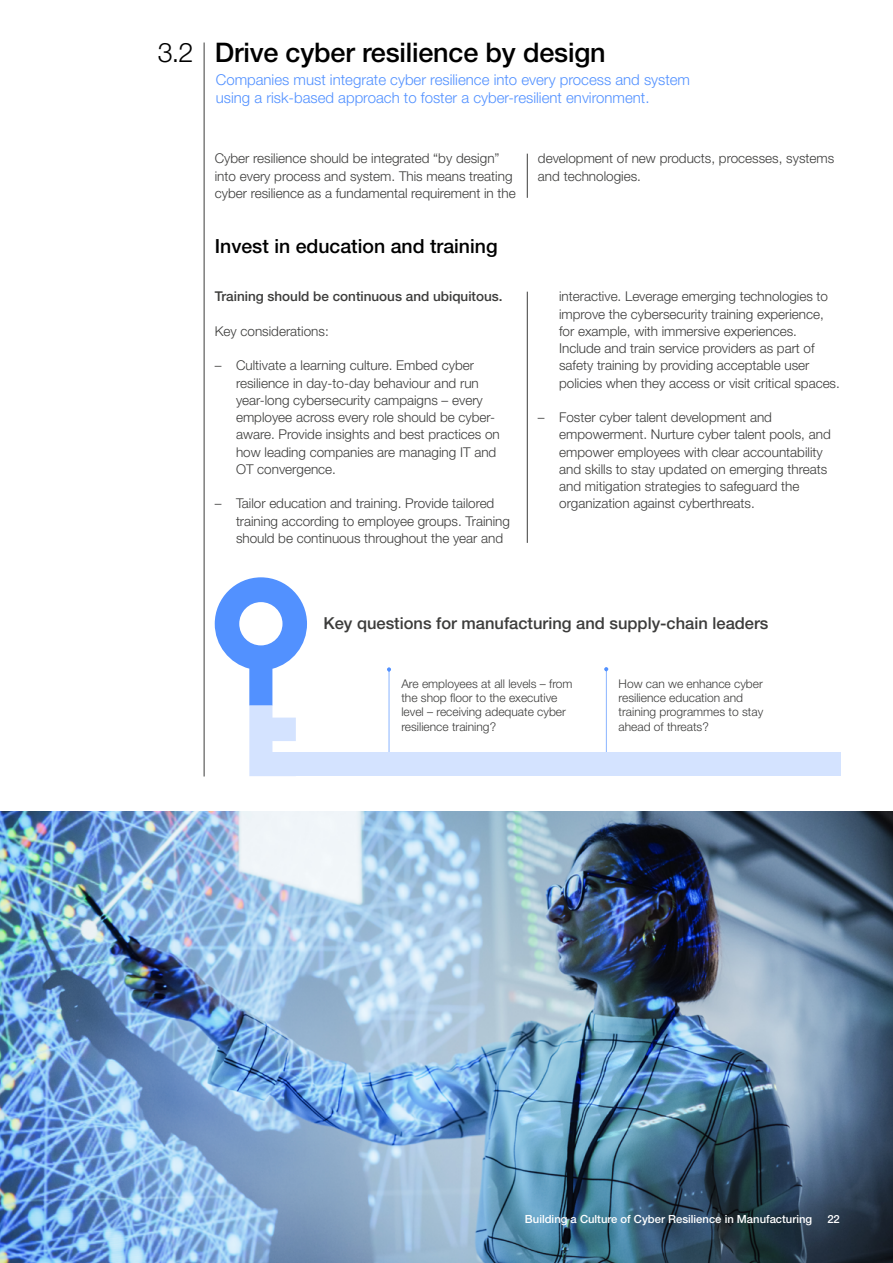
<style>
.page{position:relative;width:893px;height:1263px;background:#fff}
.page>*{position:absolute;margin:0;border:0;box-sizing:border-box;transform-origin:0 0}
.t1{font:500 27px "Helvetica Neue LT Pro";letter-spacing:-.005em;color:#000}
.t2{font:500 19.5px "Helvetica Neue LT Pro";color:#000}
.t3{font:500 16.5px "Helvetica Neue LT Pro";color:#3c3c3b}
.t4{font:300 15px/18px "Helvetica Neue LT Pro";color:#5291ff}
.t5{font:300 13.5px/17.2px "Helvetica Neue LT Pro";color:#3c3c3b}
.t6{font:500 13.5px "Helvetica Neue LT Pro";color:#3c3c3b}
.t7{font:300 12px/14.4px "Helvetica Neue LT Pro";color:#3c3c3b}
.t8{font:500 11.25px "Helvetica Neue LT Pro";color:#fff}
.s1{font-weight:300}
</style>
<div class="page">
<hr style="left:527px;top:154px;width:1px;height:44px;background:#3c3c3b">
<hr style="left:204px;top:43px;width:1px;height:733px;background:#3c3c3b">
<svg style="left:604px;top:667px;width:4px;height:4px"></svg>
<hr style="left:606px;top:669px;width:1px;height:85px;background:#5291ff">
<svg style="left:215px;top:577px;width:92px;height:199px"></svg>
<svg style="left:387px;top:667px;width:4px;height:4px"></svg>
<hr style="left:389px;top:669px;width:1px;height:86px;background:#5291ff">
<div style="left:264px;top:753px;width:576px;height:23px;background:#d4e3ff"></div>
<hr style="left:527px;top:292px;width:1px;height:251px;background:#3c3c3b">
<img style="left:0;top:811px;width:893px;height:452px">
<h1 class="t1" style="left:158px;top:36px;width:449px"><span class="s1">3.2</span> Drive cyber resilience by design</h1>
<p class="t4" style="left:216px;top:70px;width:476px">Companies must integrate cyber resilience into every process and system using a risk-based approach to foster a cyber-resilient environment.</p>
<p class="t5" style="left:215px;top:150px;width:303px">Cyber resilience should be integrated “by design” into every process and system. This means treating cyber resilience as a fundamental requirement in the</p>
<p class="t5" style="left:538px;top:150px;width:298px">development of new products, processes, systems and technologies.</p>
<h2 class="t2" style="left:215px;top:234px;width:284px">Invest in education and training</h2>
<p class="t6" style="left:215px;top:288px;width:289px">Training should be continuous and ubiquitous.</p>
<p class="t5" style="left:215px;top:322px;width:116px">Key considerations:</p>
<p class="t5" style="left:236px;top:357px;width:265px;text-indent:-21px">– Cultivate a learning culture. Embed cyber resilience in day-to-day behaviour and run year-long cybersecurity campaigns – every employee across every role should be cyber&shy;aware. Provide insights and best practices on how leading companies are managing IT and OT convergence.</p>
<p class="t5" style="left:236px;top:495px;width:275px;text-indent:-21px">– Tailor education and training. Provide tailored training according to employee groups. Training should be continuous throughout the year and</p>
<p class="t5" style="left:559px;top:288px;width:282px">interactive. Leverage emerging technologies to improve the cybersecurity training experience, for example, with immersive experiences.<br>Include and train service providers as part of safety training by providing acceptable user policies when they access or visit critical spaces.</p>
<p class="t5" style="left:559px;top:408px;width:273px;text-indent:-21px">– Foster cyber talent development and empowerment. Nurture cyber talent pools, and empower employees with clear accountability and skills to stay updated on emerging threats and mitigation strategies to safeguard the organization against cyberthreats.</p>
<p class="t3" style="left:323px;top:613px;width:447px">Key questions for manufacturing and supply-chain leaders</p>
<p class="t7" style="left:401px;top:676px;width:173px">Are employees at all levels – from the shop floor to the executive level – receiving adequate cyber resilience training?</p>
<p class="t7" style="left:618px;top:676px;width:146px">How can we enhance cyber resilience education and training programmes to stay ahead of threats?</p>
<p class="t8" style="left:525px;top:1212px;width:289px">Building a Culture of Cyber Resilience in Manufacturing</p>
<p class="t8" style="left:827px;top:1212px;width:14px">22</p>
</div>
